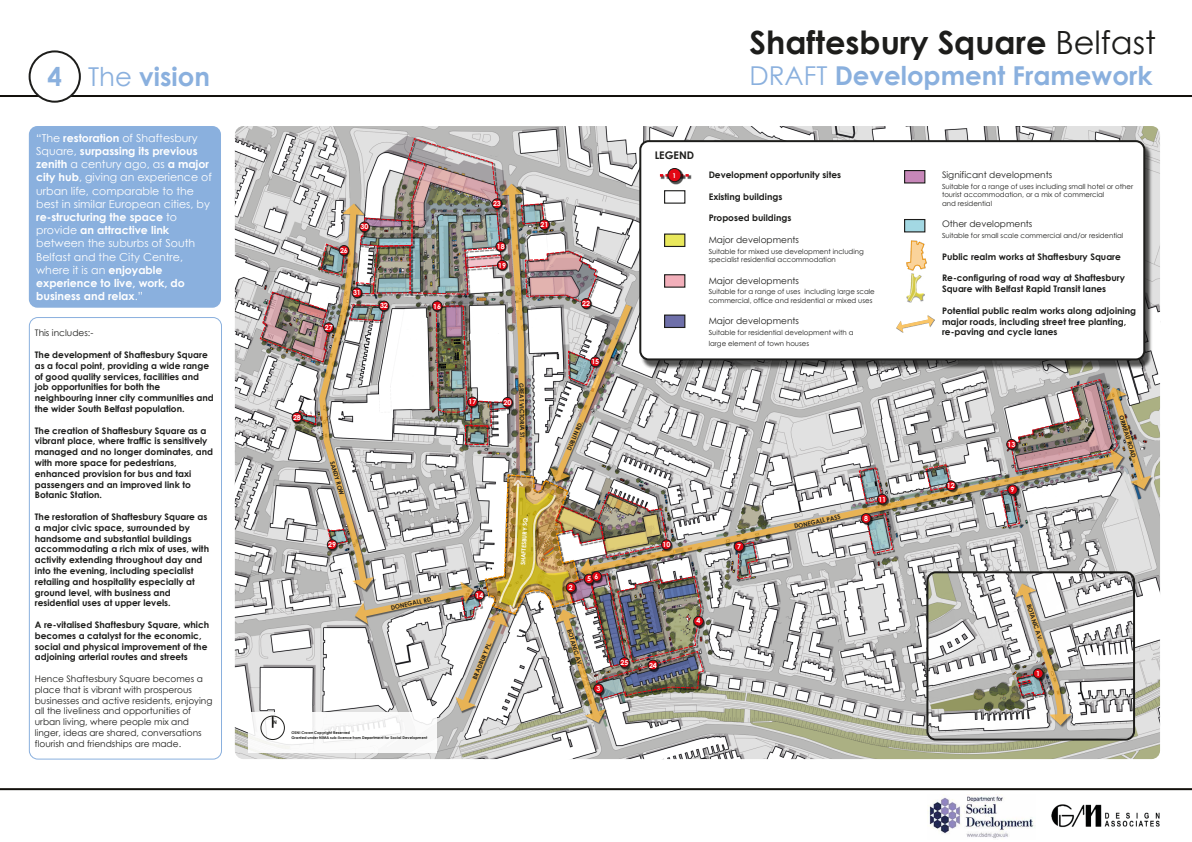
<style>
.page{position:relative;width:1192px;height:842px;background:#fff}
.page>*{position:absolute;margin:0;border:0;box-sizing:border-box;transform-origin:0 0}
.t1{font:700 32px "Century Gothic";color:#1d1d1b}
.t2{font:700 26px "Century Gothic";color:#8ab0de}
.t3{font:11px/13.2px "Century Gothic";color:#fff}
.t4{font:700 10.5px "Century Gothic";color:#1d1d1b}
.t5{font:700 9px/10.8px "Century Gothic";color:#1d1d1b}
.t6{font:9px/10.8px "Century Gothic";color:#1d1d1b}
.t7{font:7px/8.4px "Century Gothic";color:#1d1d1b}
.t8{font:700 7px "Century Gothic";color:#fff}
.t9{font:700 6.6px "Century Gothic";color:#fff}
.t10{font:700 6px "Century Gothic";color:#1d1d1b}
.t11{font:700 6px "Century Gothic";color:#fff}
.t12{font:700 5.1px "Century Gothic";color:#1d1d1b}
.t13{font:700 3.75px/4.5px "Century Gothic";color:#1d1d1b}
.s1{font-weight:400}
.s2{font-weight:700}
.s3{color:#1d1d1b}
</style>
<div class="page">
<hr style="left:0;top:788px;width:1192px;height:2px;background:#12100b">
<div style="left:29px;top:317px;width:193px;height:443px;border:1px solid #8ab0de;border-radius:9px"></div>
<hr style="left:0;top:95px;width:1192px;height:2px;background:#12100b">
<div style="left:30px;top:51px;width:50px;height:51px;background:#fff;border-radius:50%"></div>
<div style="left:29px;top:50px;width:52px;height:53px;border:2px solid #1d1d1b;border-radius:50%"></div>
<div style="left:29px;top:126px;width:192px;height:182px;background:#8ab0de;border-radius:9px"></div>
<img style="left:235px;top:126px;width:925px;height:633px">
<img style="left:1046px;top:142px;width:108px;height:228px">
<div style="left:640px;top:141px;width:504px;height:218px;background:#fff;border-radius:9px"></div>
<div style="left:639px;top:140px;width:506px;height:220px;border:2px solid #1d1d1b;border-radius:9px"></div>
<svg style="left:1046px;top:527px;width:75px;height:44px"></svg>
<img style="left:927px;top:572px;width:207px;height:167px">
<div style="left:926px;top:571px;width:209px;height:169px;border:2px solid #1d1d1b;border-radius:9px"></div>
<img style="left:1014px;top:583px;width:61px;height:146px">
<svg style="left:1015px;top:584px;width:56px;height:141px"></svg>
<img style="left:705px;top:219px;width:341px;height:477px">
<div style="left:1033px;top:669px;width:10px;height:9px;background:#e30613;border-radius:50%"></div>
<div style="left:1033px;top:668px;width:10px;height:10px;border:1px solid #1d1d1b;border-radius:50%"></div>
<div style="left:734px;top:542px;width:10px;height:9px;background:#e30613;border-radius:50%"></div>
<div style="left:734px;top:541px;width:10px;height:10px;border:1px solid #1d1d1b;border-radius:50%"></div>
<div style="left:861px;top:514px;width:10px;height:9px;background:#e30613;border-radius:50%"></div>
<div style="left:861px;top:513px;width:10px;height:10px;border:1px solid #1d1d1b;border-radius:50%"></div>
<div style="left:877px;top:494px;width:10px;height:10px;background:#e30613;border-radius:50%"></div>
<div style="left:877px;top:494px;width:10px;height:10px;border:1px solid #1d1d1b;border-radius:50%"></div>
<div style="left:946px;top:481px;width:10px;height:9px;background:#e30613;border-radius:50%"></div>
<div style="left:946px;top:481px;width:10px;height:10px;border:1px solid #1d1d1b;border-radius:50%"></div>
<div style="left:904px;top:170px;width:21px;height:13px;background:#c787b9;border:1px solid #1d1d1b"></div>
<div style="left:904px;top:219px;width:21px;height:13px;background:#a3d8e3;border:1px solid #1d1d1b"></div>
<svg style="left:896px;top:315px;width:38px;height:17px"></svg>
<img style="left:926px;top:241px;width:1px;height:30px">
<div style="left:248px;top:712px;width:188px;height:40px;background:#fff"></div>
<div style="left:261px;top:716px;width:24px;height:24px;border:1px solid #1d1d1b;border-radius:50%"></div>
<img style="left:259px;top:137px;width:446px;height:591px">
<img style="left:1151px;top:387px;width:2px;height:104px">
<img style="left:1000px;top:378px;width:151px;height:149px">
<svg style="left:906px;top:241px;width:20px;height:63px"></svg>
<img style="left:1051px;top:804px;width:109px;height:24px">
<img style="left:927px;top:796px;width:107px;height:42px">
<h1 class="t1" style="left:750px;top:18px;width:408px">Shaftesbury Square <span class="s1">Belfast</span></h1>
<p class="t2" style="left:48px;top:57px;width:16px">4</p>
<h1 class="t2" style="left:88px;top:56px;width:123px"><span class="s1">The</span> vision</h1>
<h1 class="t2" style="left:749px;top:56px;width:404px"><span class="s1">DRAFT</span> Development Framework</h1>
<p class="t3" style="left:36px;top:131px;width:177px">“The <span class="s2">restoration</span> of Shaftesbury<br>Square, <span class="s2">surpassing its previous zenith</span> a century ago, as <span class="s2">a major city hub</span>, giving an experience of urban life, comparable to the best in similar European cities, by <span class="s2">re-structuring the space</span> to provide <span class="s2">an attractive link </span>between the suburbs of South<br>Belfast and the City Centre, where it is an <span class="s2">enjoyable experience to live, work, do business and relax</span>.”</p>
<p class="t6" style="left:35px;top:328px;width:60px">This includes:-</p>
<p class="t5" style="left:35px;top:349px;width:180px">The development of Shaftesbury Square as a focal point, providing a wide range of good quality services, facilities and job opportunities for both the neighbouring inner city communities and the wider South Belfast population.</p>
<p class="t5" style="left:35px;top:424px;width:180px">The creation of Shaftesbury Square as a vibrant place, where traffic is sensitively managed and no longer dominates, and with more space for pedestrians, enhanced provision for bus and taxi passengers and an improved link to Botanic Station.</p>
<p class="t5" style="left:35px;top:511px;width:176px">The restoration of Shaftesbury Square as a major civic space, surrounded by handsome and substantial buildings accommodating a rich mix of uses, with activity extending throughout day and into the evening, including specialist retailing and hospitality especially at ground level, with business and residential uses at upper levels.</p>
<p class="t5" style="left:35px;top:619px;width:176px">A re-vitalised Shaftesbury Square, which becomes a catalyst for the economic, social and physical improvement of the adjoining arterial routes and streets</p>
<p class="t6" style="left:35px;top:673px;width:179px">Hence Shaftesbury Square becomes a place that is vibrant with prosperous businesses and active residents, enjoying all the liveliness and opportunities of urban living, where people mix and linger, ideas are shared, conversations flourish and friendships are made.</p>
<p class="t8" style="left:340px;top:245px;width:9px">26</p>
<p class="t8" style="left:361px;top:222px;width:9px">30</p>
<p class="t8" style="left:325px;top:322px;width:9px">27</p>
<p class="t8" style="left:353px;top:287px;width:9px">31</p>
<p class="t8" style="left:380px;top:301px;width:9px">32</p>
<p class="t8" style="left:433px;top:301px;width:9px">16</p>
<p class="t8" style="left:293px;top:412px;width:9px">28</p>
<p class="t10" style="left:337px;top:460px;width:37px;rotate:74deg">SANDY ROW</p>
<p class="t8" style="left:328px;top:539px;width:9px">29</p>
<p class="t10" style="left:390px;top:603px;width:44px;rotate:-12deg">DONEGALL RD.</p>
<p class="t12" style="left:273px;top:718px;width:5px">N</p>
<p class="t13" style="left:292px;top:730px;width:137px">OSNI Crown Copyright Reserved<br>Granted under NIMA sub-licence from Department for Social Development</p>
<p class="t8" style="left:493px;top:198px;width:9px">23</p>
<p class="t8" style="left:497px;top:241px;width:9px">18</p>
<p class="t8" style="left:498px;top:260px;width:9px">19</p>
<p class="t8" style="left:540px;top:219px;width:9px">21</p>
<p class="t8" style="left:582px;top:298px;width:9px">22</p>
<p class="t10" style="left:526px;top:383px;width:59px;rotate:89deg">GREAT VICTORIA ST.</p>
<p class="t8" style="left:469px;top:397px;width:9px">17</p>
<p class="t8" style="left:504px;top:397px;width:9px">20</p>
<p class="t8" style="left:591px;top:356px;width:9px">15</p>
<p class="t10" style="left:565px;top:448px;width:33px;rotate:-67deg">DUBLIN RD.</p>
<p class="t8" style="left:475px;top:590px;width:9px">14</p>
<p class="t10" style="left:470px;top:677px;width:41px;rotate:-67deg">BRADBURY PL.</p>
<p class="t11" style="left:519px;top:565px;width:53px;rotate:-87deg">SHAFTESBURY SQ.<span class="s3">.</span></p>
<p class="t8" style="left:569px;top:582px;width:5px">2</p>
<p class="t8" style="left:594px;top:571px;width:5px">6</p>
<p class="t8" style="left:587px;top:573px;width:5px">5</p>
<p class="t10" style="left:574px;top:628px;width:40px;rotate:73deg">BOTANIC AV.</p>
<p class="t8" style="left:596px;top:683px;width:5px">3</p>
<p class="t8" style="left:621px;top:657px;width:9px">25</p>
<p class="t4" style="left:655px;top:147px;width:41px">LEGEND</p>
<p class="t9" style="left:672px;top:170px;width:5px">1</p>
<p class="t5" style="left:709px;top:169px;width:134px">Development opportunity sites</p>
<p class="t5" style="left:709px;top:191px;width:75px">Existing buildings</p>
<p class="t5" style="left:709px;top:212px;width:84px">Proposed buildings</p>
<p class="t6" style="left:709px;top:234px;width:92px">Major developments</p>
<p class="t7" style="left:709px;top:247px;width:157px">Suitable for mixed use development including specialist residential accommodation</p>
<p class="t6" style="left:709px;top:275px;width:92px">Major developments</p>
<p class="t7" style="left:709px;top:288px;width:168px">Suitable for a range of uses including large scale commercial, office and residential or mixed uses</p>
<p class="t6" style="left:709px;top:316px;width:92px">Major developments</p>
<p class="t7" style="left:709px;top:327px;width:146px;line-height:10.8px">Suitable for residential development with a large element of town houses</p>
<p class="t8" style="left:662px;top:539px;width:9px">10</p>
<p class="t8" style="left:649px;top:660px;width:9px">24</p>
<p class="t8" style="left:696px;top:616px;width:5px">4</p>
<p class="t8" style="left:737px;top:541px;width:5px">7</p>
<p class="t10" style="left:793px;top:522px;width:49px;rotate:-12deg">DONEGALL PASS</p>
<p class="t8" style="left:864px;top:513px;width:5px">8</p>
<p class="t8" style="left:878px;top:494px;width:9px">11</p>
<p class="t6" style="left:942px;top:169px;width:112px">Significant developments</p>
<p class="t7" style="left:942px;top:182px;width:193px">Suitable for a range of uses including small hotel or other tourist accommodation, or a mix of commercial<br>and residential</p>
<p class="t6" style="left:942px;top:219px;width:92px">Other developments</p>
<p class="t7" style="left:942px;top:231px;width:183px">Suitable for small scale commercial and/or residential</p>
<p class="t5" style="left:942px;top:251px;width:180px">Public realm works at Shaftesbury Square</p>
<p class="t5" style="left:942px;top:272px;width:184px">Re-configuring of road way at Shaftesbury<br>Square with Belfast Rapid Transit lanes</p>
<p class="t5" style="left:942px;top:305px;width:196px">Potential public realm works along adjoining major roads, including street tree planting, re-paving and cycle lanes</p>
<p class="t8" style="left:947px;top:480px;width:9px">12</p>
<p class="t8" style="left:1008px;top:439px;width:9px">13</p>
<p class="t8" style="left:1010px;top:484px;width:5px">9</p>
<p class="t10" style="left:1033px;top:603px;width:40px;rotate:72deg">BOTANIC AV.</p>
<p class="t8" style="left:1036px;top:668px;width:5px">1</p>
<p class="t10" style="left:1126px;top:414px;width:46px;rotate:73deg">ORMEAU ROAD</p>
</div>
